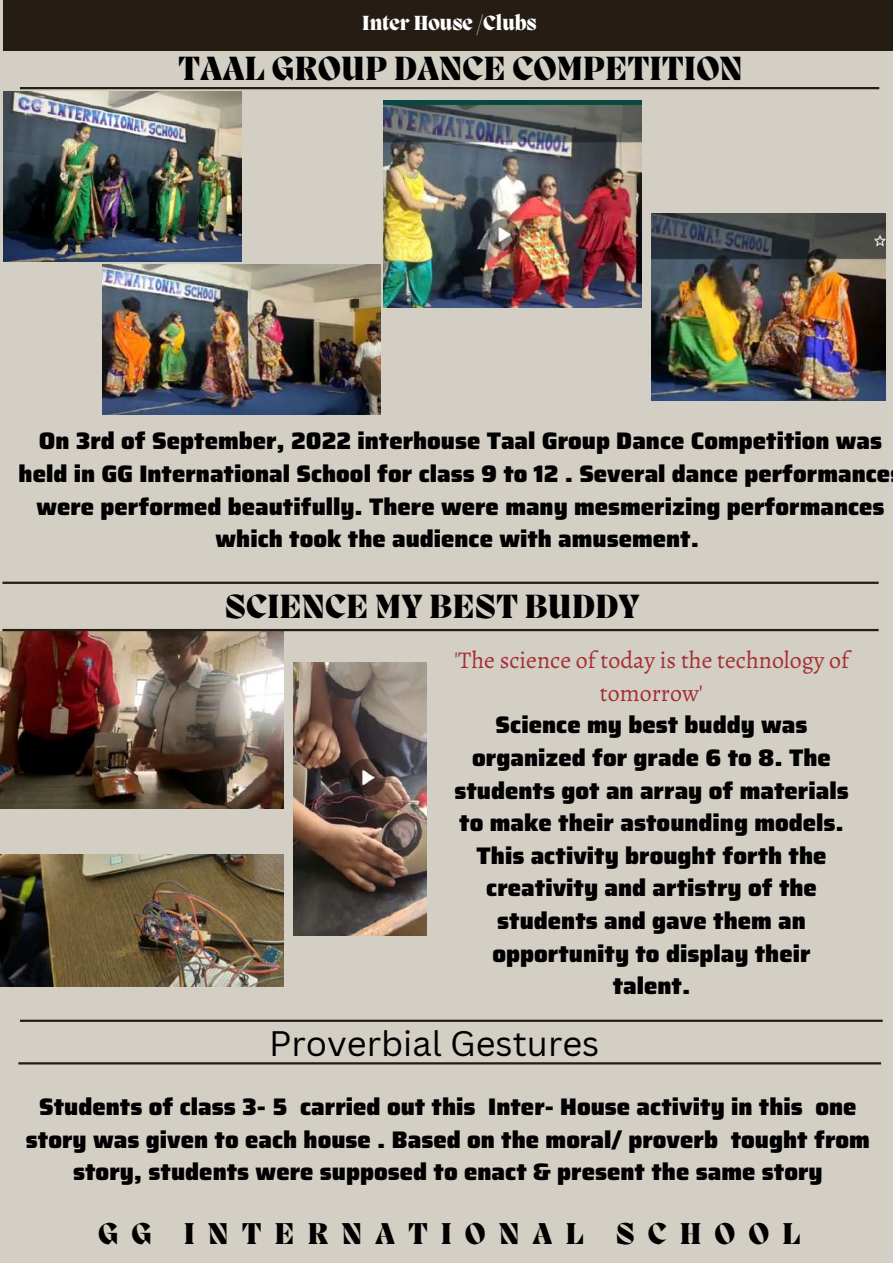
<style>
.page{position:relative;width:893px;height:1264px;background:#fff}
.page>*{position:absolute;margin:0;border:0;box-sizing:border-box;transform-origin:0 0}
.t1{font:800 34.5px "Migra";color:#000}
.t2{font:34.5px "Canva Sans";color:#000}
.t3{font:800 30.9px "Migra";letter-spacing:.42em;color:#000}
.t4{font:900 24px/32.5px "Saira";color:#000;text-align:center}
.t5{font:24px/32.5px "Alegreya";color:#a53034;text-align:center}
.t6{font:800 21px "Migra";color:#fff}
.s1{color:#7f604a}
</style>
<div class="page">
<div style="left:0;top:0;width:892px;height:1262px;background:#d3cfc5"></div>
<div style="left:3px;top:0;width:889px;height:51px;background:#251c14"></div>
<img style="left:3px;top:91px;width:238px;height:170px">
<img style="left:383px;top:101px;width:258px;height:206px">
<img style="left:651px;top:214px;width:234px;height:186px">
<img style="left:102px;top:264px;width:278px;height:150px">
<img style="left:0;top:855px;width:283px;height:131px">
<img style="left:293px;top:662px;width:134px;height:273px">
<img style="left:0;top:631px;width:283px;height:177px">
<hr style="left:2px;top:581px;width:876px;height:3px;background:#251c14">
<hr style="left:2px;top:629px;width:876px;height:2px;background:#251c14">
<hr style="left:20px;top:87px;width:859px;height:2px;background:#251c14">
<hr style="left:20px;top:1019px;width:862px;height:2px;background:#251c14">
<hr style="left:18px;top:1062px;width:863px;height:2px;background:#251c14">
<p class="t6" style="left:362px;top:13px;width:176px">Inter House /Clubs</p>
<h1 class="t1" style="left:178px;top:52px;width:566px">TAAL GROUP DANCE COMPETITION</h1>
<p class="t4" style="left:19px;top:425px;width:873px">On 3rd of September, 2022 interhouse Taal Group Dance Competition was held in GG International School for class 9 to 12 . Several dance performance were performed beautifully. There were many mesmerizing performances which took the audience with amusement.</p>
<h1 class="t1" style="left:225px;top:590px;width:416px">SCIENCE MY BEST BUDDY</h1>
<p class="t5" style="left:454px;top:644px;width:396px"><span class="s1">'</span>The science of today is the technology of tomorrow'</p>
<p class="t4" style="left:454px;top:708px;width:396px">Science my best buddy was organized for grade 6 to 8. The students got an array of materials to make their astounding models.<br>This activity brought forth the creativity and artistry of the students and gave them an opportunity to display their talent.</p>
<h1 class="t2" style="left:269px;top:1018px;width:331px">Proverbial Gestures</h1>
<p class="t4" style="left:26px;top:1090px;width:845px">Students of class 3- 5 carried out this Inter- House activity in this one story was given to each house . Based on the moral/ proverb tought from story, students were supposed to enact &amp; present the same story</p>
<p class="t3" style="left:98px;top:1218px;width:704px">GG INTERNATIONAL SCHOOL</p>
</div>
